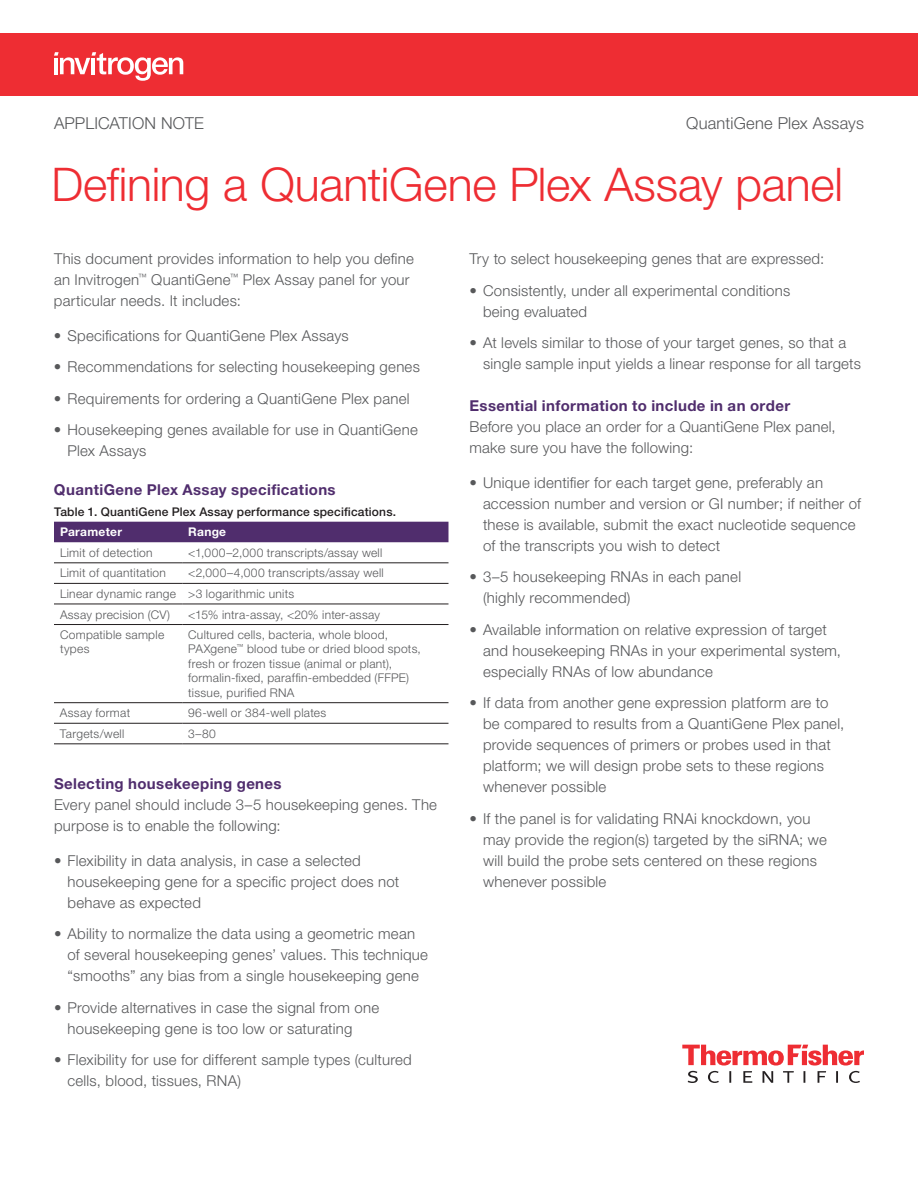
<style>
.page{position:relative;width:918px;height:1188px;background:#fff}
.page>*{position:absolute;margin:0;border:0;box-sizing:border-box;transform-origin:0 0}
.t1{font:300 46.5px "Helvetica Neue LT Std";letter-spacing:-.005em;color:#ee2d33}
.t2{font:300 16.5px "Helvetica Neue LT Std";letter-spacing:.01em;color:#57585a}
.t3{font:300 15px/21px "Helvetica Neue LT Std";letter-spacing:.015em;color:#57585a}
.t4{font:700 15px "Helvetica Neue LT Std";letter-spacing:.025em;color:#502d6d}
.t5{font:300 12px/14.4px "Helvetica Neue LT Std";letter-spacing:.025em;color:#57585a}
.t6{font:500 12px "Helvetica Neue LT Std";letter-spacing:.015em;color:#231f20}
.t7{font:700 12px "Helvetica Neue LT Std";letter-spacing:.025em;color:#fff}
</style>
<div class="page">
<svg style="left:682px;top:1045px;width:182px;height:38px"></svg>
<div style="left:54px;top:522px;width:394px;height:20px;background:#502d6d"></div>
<hr style="left:54px;top:563px;width:128px;height:1px;background:#231f20">
<hr style="left:182px;top:563px;width:266px;height:1px;background:#231f20">
<hr style="left:54px;top:583px;width:128px;height:1px;background:#231f20">
<hr style="left:182px;top:583px;width:266px;height:1px;background:#231f20">
<hr style="left:54px;top:604px;width:128px;height:1px;background:#231f20">
<hr style="left:182px;top:604px;width:266px;height:1px;background:#231f20">
<hr style="left:54px;top:624px;width:128px;height:1px;background:#231f20">
<hr style="left:182px;top:624px;width:266px;height:1px;background:#231f20">
<hr style="left:54px;top:702px;width:128px;height:1px;background:#231f20">
<hr style="left:182px;top:702px;width:266px;height:1px;background:#231f20">
<hr style="left:54px;top:723px;width:128px;height:1px;background:#231f20">
<hr style="left:182px;top:723px;width:266px;height:1px;background:#231f20">
<hr style="left:54px;top:744px;width:128px;height:1px;background:#231f20">
<hr style="left:182px;top:744px;width:266px;height:1px;background:#231f20">
<div style="left:0;top:33px;width:918px;height:63px;background:#ee2d33"></div>
<svg style="left:54px;top:52px;width:129px;height:29px"></svg>
<p class="t2" style="left:54px;top:113px;width:151px">APPLICATION NOTE</p>
<p class="t2" style="left:686px;top:113px;width:179px">QuantiGene Plex Assays</p>
<h1 class="t1" style="left:52px;top:156px;width:793px">Defining a QuantiGene Plex Assay panel</h1>
<p class="t3" style="left:54px;top:248px;width:361px">This document provides information to help you define an Invitrogen<sup>™</sup> QuantiGene<sup>™</sup> Plex Assay panel for your particular needs. It includes:</p>
<p class="t3" style="left:54px;top:324px;width:296px">• Specifications for QuantiGene Plex Assays</p>
<p class="t3" style="left:54px;top:356px;width:367px">• Recommendations for selecting housekeeping genes</p>
<p class="t3" style="left:54px;top:387px;width:357px">• Requirements for ordering a QuantiGene Plex panel</p>
<p class="t3" style="left:67px;top:419px;width:352px;text-indent:-13px">• Housekeeping genes available for use in QuantiGene<br>Plex Assays</p>
<p class="t4" style="left:54px;top:480px;width:283px">QuantiGene Plex Assay specifications</p>
<p class="t6" style="left:54px;top:504px;width:344px">Table 1. QuantiGene Plex Assay performance specifications.</p>
<p class="t7" style="left:60px;top:525px;width:64px">Parameter</p>
<p class="t7" style="left:188px;top:525px;width:39px">Range</p>
<p class="t5" style="left:60px;top:545px;width:94px">Limit of detection</p>
<p class="t5" style="left:188px;top:545px;width:196px">&lt;1,000–2,000 transcripts/assay well</p>
<p class="t5" style="left:60px;top:566px;width:108px">Limit of quantitation</p>
<p class="t5" style="left:60px;top:563px;width:325px;line-height:20.5px;text-indent:128px">&lt;2,000–4,000 transcripts/assay well<br>Linear dynamic range &gt;3 logarithmic units<br>Assay precision (CV)</p>
<p class="t5" style="left:188px;top:607px;width:193px">&lt;15% intra-assay, &lt;20% inter-assay</p>
<p class="t5" style="left:60px;top:627px;width:106px">Compatible sample types</p>
<p class="t5" style="left:188px;top:627px;width:234px">Cultured cells, bacteria, whole blood, PAXgene<sup>™</sup> blood tube or dried blood spots, fresh or frozen tissue (animal or plant), formalin-fixed, paraffin-embedded (FFPE) tissue, purified RNA</p>
<p class="t5" style="left:60px;top:706px;width:72px">Assay format</p>
<p class="t5" style="left:188px;top:706px;width:140px">96-well or 384-well plates</p>
<p class="t5" style="left:60px;top:726px;width:66px">Targets/well</p>
<p class="t5" style="left:188px;top:726px;width:29px">3–80</p>
<p class="t4" style="left:54px;top:774px;width:229px">Selecting housekeeping genes</p>
<p class="t3" style="left:54px;top:794px;width:385px">Every panel should include 3–5 housekeeping genes. The purpose is to enable the following:</p>
<p class="t3" style="left:68px;top:849px;width:333px;text-indent:-14px">• Flexibility in data analysis, in case a selected housekeeping gene for a specific project does not behave as expected</p>
<p class="t3" style="left:68px;top:923px;width:362px;text-indent:-14px">• Ability to normalize the data using a geometric mean of several housekeeping genes’ values. This technique “smooths” any bias from a single housekeeping gene</p>
<p class="t3" style="left:68px;top:996px;width:313px;text-indent:-14px">• Provide alternatives in case the signal from one housekeeping gene is too low or saturating</p>
<p class="t3" style="left:68px;top:1049px;width:346px;text-indent:-14px">• Flexibility for use for different sample types (cultured cells, blood, tissues, RNA)</p>
<p class="t3" style="left:470px;top:248px;width:356px">Try to select housekeeping genes that are expressed:</p>
<p class="t3" style="left:483px;top:280px;width:309px;text-indent:-14px">• Consistently, under all experimental conditions being evaluated</p>
<p class="t3" style="left:483px;top:332px;width:379px;text-indent:-14px">• At levels similar to those of your target genes, so that a single sample input yields a linear response for all targets</p>
<p class="t4" style="left:470px;top:396px;width:322px">Essential information to include in an order</p>
<p class="t3" style="left:470px;top:416px;width:368px">Before you place an order for a QuantiGene Plex panel, make sure you have the following:</p>
<p class="t3" style="left:483px;top:471px;width:379px;text-indent:-14px">• Unique identifier for each target gene, preferably an accession number and version or GI number; if neither of these is available, submit the exact nucleotide sequence of the transcripts you wish to detect</p>
<p class="t3" style="left:483px;top:566px;width:260px;text-indent:-14px">• 3–5 housekeeping RNAs in each panel (highly recommended)</p>
<p class="t3" style="left:483px;top:618px;width:360px;text-indent:-14px">• Available information on relative expression of target and housekeeping RNAs in your experimental system, especially RNAs of low abundance</p>
<p class="t3" style="left:483px;top:692px;width:363px;text-indent:-14px">• If data from another gene expression platform are to be compared to results from a QuantiGene Plex panel, provide sequences of primers or probes used in that platform; we will design probe sets to these regions whenever possible</p>
<p class="t3" style="left:483px;top:807px;width:345px;text-indent:-14px">• If the panel is for validating RNAi knockdown, you may provide the region(s) targeted by the siRNA; we will build the probe sets centered on these regions whenever possible</p>
</div>
